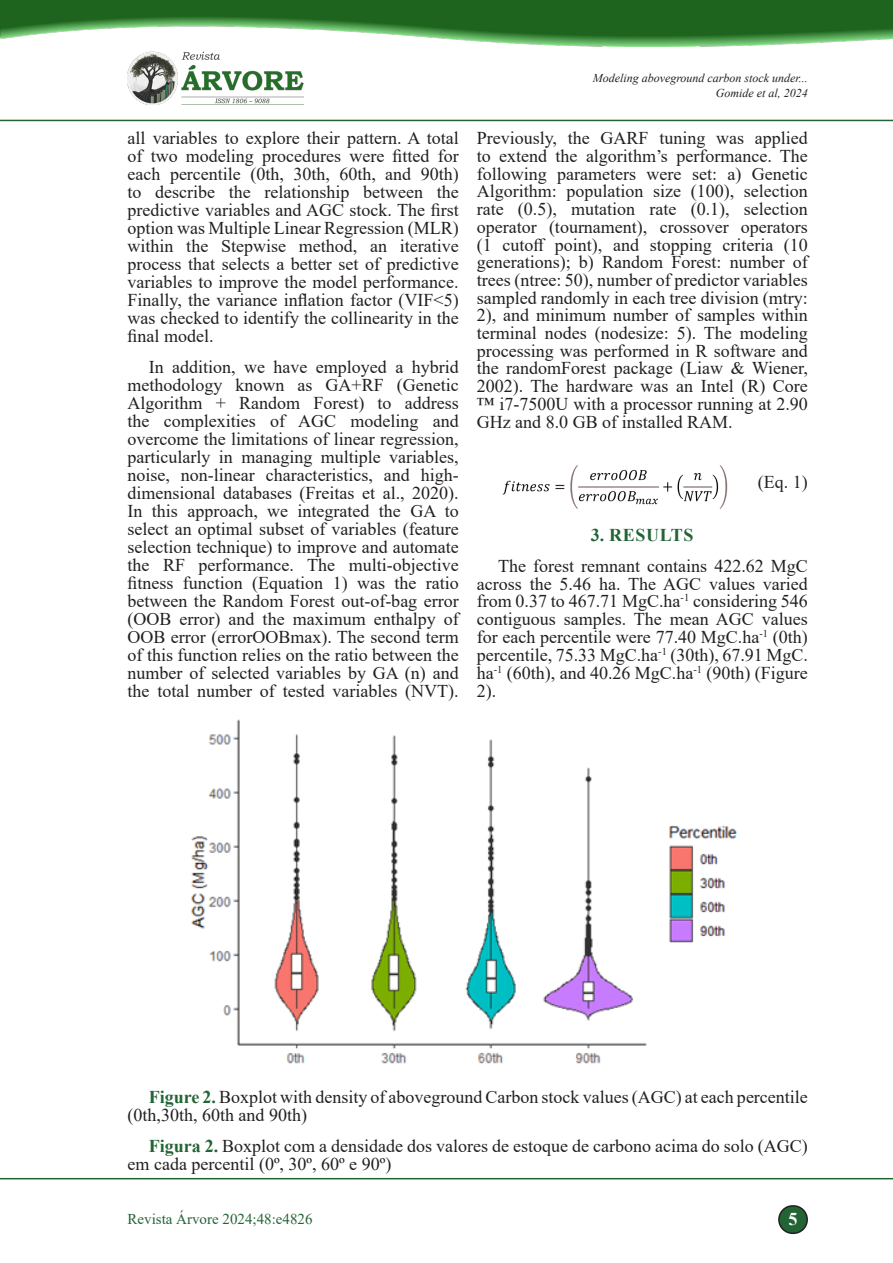
<style>
.page{position:relative;width:893px;height:1263px;background:#fff}
.page>*{position:absolute;margin:0;border:0;box-sizing:border-box;transform-origin:0 0}
.Texto{font:18px/18px "Times New Roman";color:#231f20;text-align:justify}
.Título_1{font:700 18px "Times New Roman";letter-spacing:.035em;color:#236435}
.t1{font:700 18px "Times New Roman";color:#fff}
.Rodapé{font:15px "Times New Roman";color:#236435}
.Cabeçalho_pag__impar{font:italic 12px "Times New Roman";color:#231f20}
.s1{font-weight:700;color:#236435}
</style>
<div class="page">
<hr style="left:0;top:1178px;width:893px;height:1px;background:#236435">
<hr style="left:0;top:120px;width:893px;height:1px;background:#236435">
<div style="left:779px;top:1206px;width:28px;height:27px;background:#236435;border-radius:14px"></div>
<div style="left:778px;top:1205px;width:30px;height:29px;border:2px solid #231f20;border-radius:14px"></div>
<img style="left:502px;top:465px;width:226px;height:44px">
<img style="left:128px;top:51px;width:176px;height:54px">
<img style="left:0;top:0;width:893px;height:47px">
<img style="left:191px;top:719px;width:546px;height:345px">
<p class="Texto" style="left:128px;top:129px;width:333px">all variables to explore their pattern. A total of two modeling procedures were fitted for each percentile (0th, 30th, 60th, and 90th) to describe the relationship between the predictive variables and AGC stock. The first option was Multiple Linear Regression (MLR) within the Stepwise method, an iterative process that selects a better set of predictive variables to improve the model performance.<br>Finally, the variance inflation factor (VIF&lt;5) was checked to identify the collinearity in the final model.</p>
<p class="Texto" style="left:128px;top:357px;width:333px;text-indent:21px">In addition, we have employed a hybrid methodology known as GA+RF (Genetic Algorithm + Random Forest) to address the complexities of AGC modeling and overcome the limitations of linear regression, particularly in managing multiple variables, noise, non-linear characteristics, and high&shy;dimensional databases (Freitas et al., 2020).<br>In this approach, we integrated the GA to select an optimal subset of variables (feature selection technique) to improve and automate the RF performance. The multi-objective fitness function (Equation 1) was the ratio between the Random Forest out-of-bag error (OOB error) and the maximum enthalpy of OOB error (errorOOBmax). The second term of this function relies on the ratio between the number of selected variables by GA (n) and the total number of tested variables (NVT).</p>
<p class="Cabeçalho_pag__impar" style="left:593px;top:69px;width:217px">Modeling aboveground carbon stock under...</p>
<p class="Cabeçalho_pag__impar" style="left:716px;top:84px;width:93px">Gomide et al, 2024</p>
<p class="Texto" style="left:477px;top:129px;width:333px">Previously, the GARF tuning was applied to extend the algorithm’s performance. The following parameters were set: a) Genetic Algorithm: population size (100), selection rate (0.5), mutation rate (0.1), selection operator (tournament), crossover operators (1 cutoff point), and stopping criteria (10 generations); b) Random Forest: number of trees (ntree: 50), number of predictor variables sampled randomly in each tree division (mtry:<br>2), and minimum number of samples within terminal nodes (nodesize: 5). The modeling processing was performed in R software and the randomForest package (Liaw &amp; Wiener, 2002). The hardware was an Intel (R) Core ™ i7-7500U with a processor running at 2.90<br>GHz and 8.0 GB of installed RAM.</p>
<p class="Texto" style="left:758px;top:473px;width:51px">(Eq. 1)</p>
<p class="Título_1" style="left:591px;top:522px;width:104px">3. RESULTS</p>
<p class="Texto" style="left:477px;top:556px;width:333px;text-indent:21px">The forest remnant contains 422.62 MgC across the 5.46 ha. The AGC values varied from 0.37 to 467.71 MgC.ha<sup>-1</sup> considering 546 contiguous samples. The mean AGC values for each percentile were 77.40 MgC.ha<sup>-1</sup> (0th) percentile, 75.33 MgC.ha<sup>-1</sup> (30th), 67.91 MgC. ha<sup>-1</sup> (60th), and 40.26 MgC.ha<sup>-1</sup> (90th) (Figure 2).</p>
<p class="Texto" style="left:128px;top:1087px;width:682px;text-indent:21px"><span class="s1">Figure 2.</span> Boxplot with density of aboveground Carbon stock values (AGC) at each percentile (0th,30th, 60th and 90th)</p>
<p class="Texto" style="left:128px;top:1136px;width:682px;text-indent:21px"><span class="s1">Figura 2.</span> Boxplot com a densidade dos valores de estoque de carbono acima do solo (AGC) em cada percentil (0º, 30º, 60º e 90º)</p>
<p class="Rodapé" style="left:128px;top:1208px;width:186px">Revista Árvore 2024;48:e4826</p>
<p class="t1" style="left:788px;top:1206px;width:10px">5</p>
</div>
